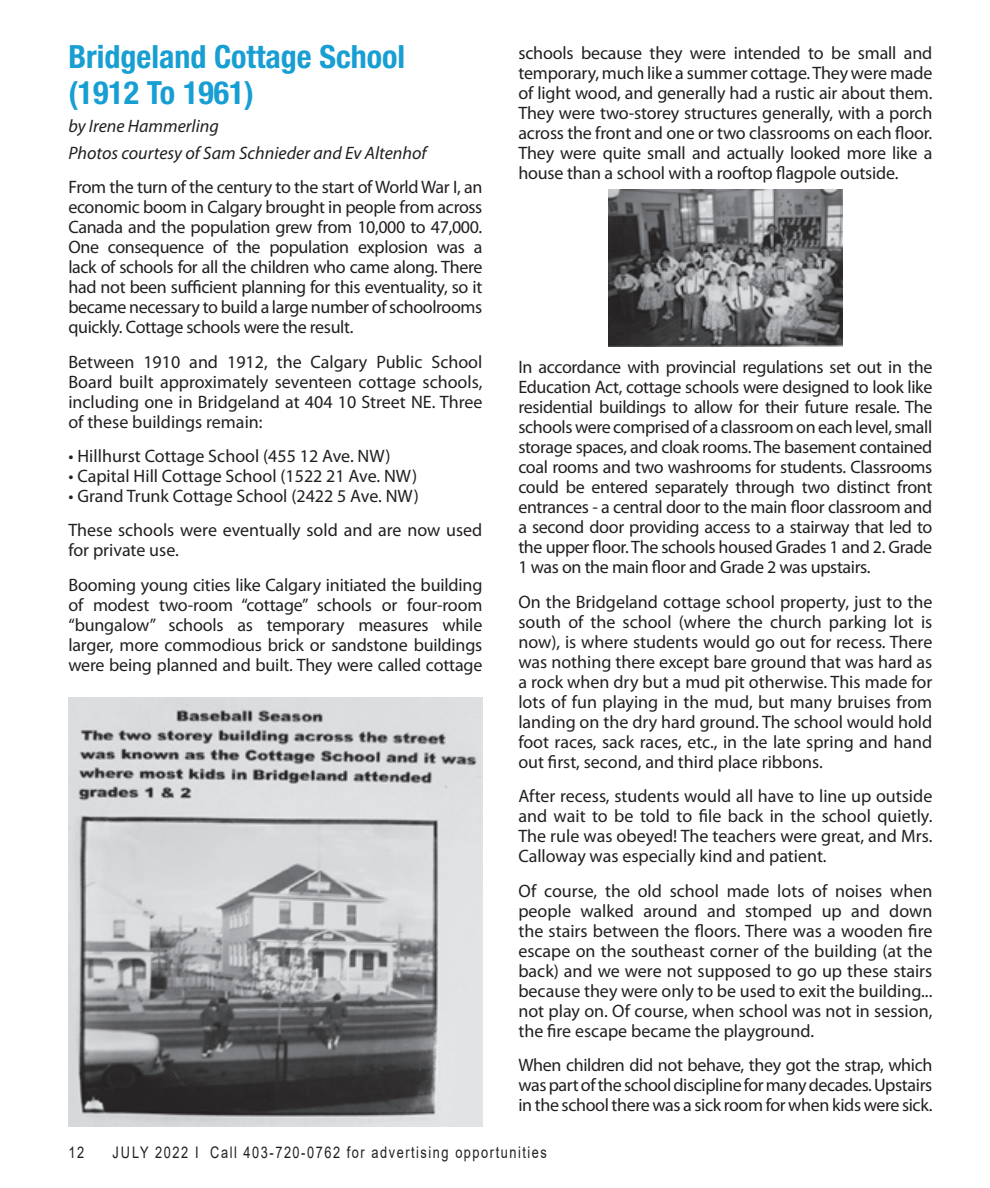
<style>
.page{position:relative;width:990px;height:1188px;background:#fff}
.page>*{position:absolute;margin:0;border:0;box-sizing:border-box;transform-origin:0 0}
.In_Around_title{font:700 condensed 32px/36px "Helvetica Neue LT Std";color:#179ed2}
.Body_text{font:18px/20px "Myriad Pro";letter-spacing:-.005em;color:#231f20;text-align:justify}
.Body_text-2{font:italic 18px "Myriad Pro";color:#231f20}
.t1{font:16px "Arial";letter-spacing:.12em;color:#231f20;scale:.8 1}
</style>
<div class="page">
<img style="left:68px;top:697px;width:414px;height:429px">
<img style="left:609px;top:190px;width:233px;height:156px">
<p class="In_Around_title" style="left:68px;top:39px;width:338px">Bridgeland Cottage School (1912 To 1961)</p>
<p class="Body_text-2" style="left:68px;top:114px;width:152px">by Irene Hammerling</p>
<p class="Body_text-2" style="left:68px;top:142px;width:360px">Photos courtesy of Sam Schnieder and Ev Altenhof</p>
<p class="Body_text" style="left:68px;top:177px;width:416px">From the turn of the century to the start of World War I, an economic boom in Calgary brought in people from across Canada and the population grew from 10,000 to 47,000.<br>One consequence of the population explosion was a lack of schools for all the children who came along. There had not been sufficient planning for this eventuality, so it became necessary to build a large number of schoolrooms quickly. Cottage schools were the result.</p>
<p class="Body_text" style="left:68px;top:351px;width:416px">Between 1910 and 1912, the Calgary Public School Board built approximately seventeen cottage schools, including one in Bridgeland at 404 10 Street NE. Three of these buildings remain:</p>
<p class="Body_text" style="left:68px;top:446px;width:324px">• Hillhurst Cottage School (455 12 Ave. NW)</p>
<p class="Body_text" style="left:68px;top:466px;width:350px">• Capital Hill Cottage School (1522 21 Ave. NW)</p>
<p class="Body_text" style="left:68px;top:486px;width:352px">• Grand Trunk Cottage School (2422 5 Ave. NW)</p>
<p class="Body_text" style="left:68px;top:520px;width:415px">These schools were eventually sold and are now used for private use.</p>
<p class="Body_text" style="left:68px;top:574px;width:416px">Booming young cities like Calgary initiated the building of modest two-room “cottage” schools or four-room “bungalow” schools as temporary measures while larger, more commodious brick or sandstone buildings were being planned and built. They were called cottage</p>
<p class="Body_text" style="left:518px;top:43px;width:416px">schools because they were intended to be small and temporary, much like a summer cottage. They were made of light wood, and generally had a rustic air about them.<br>They were two-storey structures generally, with a porch across the front and one or two classrooms on each floor.<br>They were quite small and actually looked more like a house than a school with a rooftop flagpole outside.</p>
<p class="Body_text" style="left:518px;top:357px;width:416px">In accordance with provincial regulations set out in the Education Act, cottage schools were designed to look like residential buildings to allow for their future resale. The schools were comprised of a classroom on each level, small storage spaces, and cloak rooms. The basement contained coal rooms and two washrooms for students. Classrooms could be entered separately through two distinct front entrances - a central door to the main floor classroom and a second door providing access to a stairway that led to the upper floor. The schools housed Grades 1 and 2. Grade 1 was on the main floor and Grade 2 was upstairs.</p>
<p class="Body_text" style="left:518px;top:592px;width:415px">On the Bridgeland cottage school property, just to the south of the school (where the church parking lot is now), is where students would go out for recess. There was nothing there except bare ground that was hard as a rock when dry but a mud pit otherwise. This made for lots of fun playing in the mud, but many bruises from landing on the dry hard ground. The school would hold foot races, sack races, etc., in the late spring and hand out first, second, and third place ribbons.</p>
<p class="Body_text" style="left:518px;top:786px;width:416px">After recess, students would all have to line up outside and wait to be told to file back in the school quietly.<br>The rule was obeyed! The teachers were great, and Mrs.<br>Calloway was especially kind and patient.</p>
<p class="Body_text" style="left:518px;top:880px;width:416px">Of course, the old school made lots of noises when people walked around and stomped up and down the stairs between the floors. There was a wooden fire escape on the southeast corner of the building (at the back) and we were not supposed to go up these stairs because they were only to be used to exit the building... not play on. Of course, when school was not in session, the fire escape became the playground.</p>
<p class="Body_text" style="left:518px;top:1055px;width:416px">When children did not behave, they got the strap, which was part of the school discipline for many decades. Upstairs in the school there was a sick room for when kids were sick.</p>
<p class="t1" style="left:68px;top:1141px;width:21px">12</p>
<p class="t1" style="left:112px;top:1141px;width:545px">JULY 2022 I Call 403-720-0762 for advertising opportunities</p>
</div>
